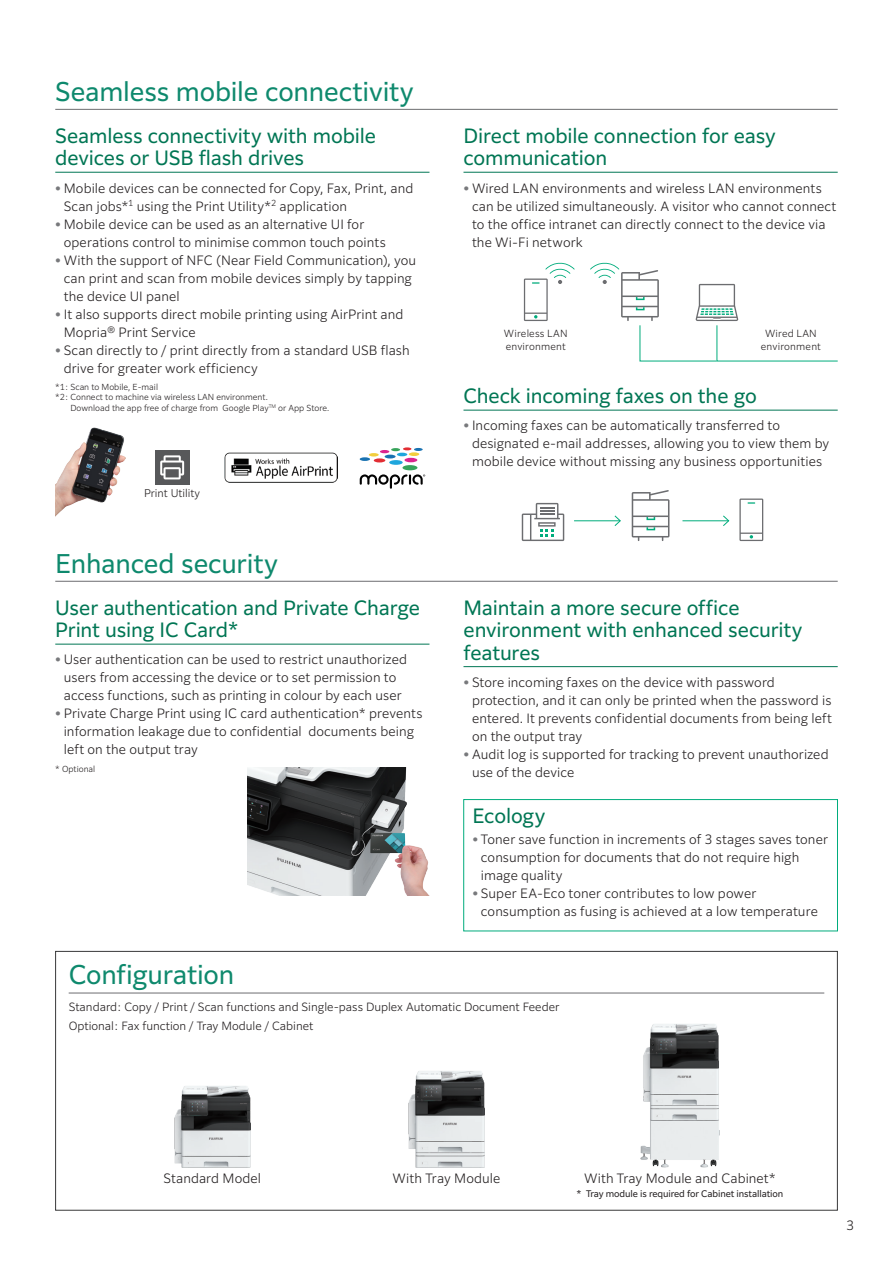
<style>
.page{position:relative;width:893px;height:1263px;background:#fff}
.page>*{position:absolute;margin:0;border:0;box-sizing:border-box;transform-origin:0 0}
.Page_Title_R_17-19{font:25.5px "Clarimo UDPE";letter-spacing:-.01em;color:#0e896d}
.body_Heading_R13-15{font:19.5px/22.5px "Clarimo UDPE";letter-spacing:-.005em;color:#007654}
.body_L_8_5-12{font:300 12.75px/18px "Clarimo UDPE";letter-spacing:.01em;color:#231f20}
.page_number{font:300 12.75px "Clarimo UDPE";color:#231f20}
.column_Lead{font:300 11.25px "Clarimo UDPE";color:#231f20}
.t1{font:300 10.65px "Clarimo UDPE";color:#231f20}
.note1_L_6_5-8_5{font:300 9.75px/12.8px "Clarimo UDPE";letter-spacing:.02em;color:#231f20}
.spec_title_7_5-9_5{font:9px "Clarimo UDPE";letter-spacing:-.01em;color:#231f20}
.note2{font:300 8.25px/10.5px "Clarimo UDPE";color:#231f20}
.s1{font-weight:600;color:#78797c}
</style>
<div class="page">
<hr style="left:55px;top:109px;width:783px;height:1px;background:#6c6d70">
<hr style="left:55px;top:172px;width:374px;height:1px;background:#007654">
<hr style="left:463px;top:172px;width:375px;height:1px;background:#007654">
<hr style="left:463px;top:410px;width:375px;height:1px;background:#007654">
<hr style="left:463px;top:666px;width:375px;height:1px;background:#007654">
<hr style="left:55px;top:644px;width:374px;height:1px;background:#007654">
<hr style="left:69px;top:993px;width:755px;height:1px;background:#6c6d70">
<div style="left:55px;top:951px;width:783px;height:259px;border:1px solid #383839"></div>
<div style="left:463px;top:799px;width:375px;height:132px;border:1px solid #00ac7c"></div>
<hr style="left:55px;top:581px;width:783px;height:1px;background:#6c6d70">
<img style="left:640px;top:1024px;width:80px;height:143px">
<img style="left:174px;top:1086px;width:77px;height:81px">
<img style="left:248px;top:767px;width:181px;height:129px">
<img style="left:55px;top:427px;width:70px;height:90px">
<hr style="left:574px;top:520px;width:46px;height:1px;background:#00ac7c">
<svg style="left:614px;top:515px;width:7px;height:11px"></svg>
<hr style="left:682px;top:520px;width:47px;height:1px;background:#00ac7c">
<svg style="left:722px;top:515px;width:8px;height:11px"></svg>
<svg style="left:522px;top:503px;width:42px;height:38px"></svg>
<svg style="left:524px;top:262px;width:51px;height:59px"></svg>
<svg style="left:590px;top:262px;width:248px;height:100px"></svg>
<svg style="left:739px;top:498px;width:24px;height:43px"></svg>
<svg style="left:632px;top:490px;width:37px;height:51px"></svg>
<div style="left:155px;top:450px;width:35px;height:35px;background:#57585a"></div>
<svg style="left:160px;top:455px;width:24px;height:24px"></svg>
<img style="left:224px;top:452px;width:113px;height:30px">
<svg style="left:360px;top:474px;width:65px;height:15px"></svg>
<div style="left:402px;top:465px;width:15px;height:5px;background:#37a35a;border-radius:50%"></div>
<svg style="left:404px;top:458px;width:13px;height:4px"></svg>
<div style="left:389px;top:460px;width:14px;height:5px;background:#1fa6dd;border-radius:50%"></div>
<svg style="left:374px;top:458px;width:11px;height:4px"></svg>
<svg style="left:360px;top:457px;width:10px;height:4px"></svg>
<svg style="left:369px;top:447px;width:54px;height:11px"></svg>
<img style="left:408px;top:1071px;width:77px;height:96px">
<p class="Page_Title_R_17-19" style="left:55px;top:71px;width:360px">Seamless mobile connectivity</p>
<p class="body_Heading_R13-15" style="left:55px;top:123px;width:322px">Seamless connectivity with mobile devices or USB flash drives</p>
<p class="body_L_8_5-12" style="left:64px;top:178px;width:351px;text-indent:-9px"><span class="s1">•</span> Mobile devices can be connected for Copy, Fax, Print, and<br>Scan jobs*<sup>1</sup> using the Print Utility*<sup>2</sup> application</p>
<p class="body_L_8_5-12" style="left:64px;top:214px;width:324px;text-indent:-9px"><span class="s1">•</span> Mobile device can be used as an alternative UI for operations control to minimise common touch points</p>
<p class="body_L_8_5-12" style="left:64px;top:250px;width:354px;text-indent:-9px"><span class="s1">•</span> With the support of NFC (Near Field Communication), you can print and scan from mobile devices simply by tapping the device UI panel</p>
<p class="body_L_8_5-12" style="left:64px;top:304px;width:341px;text-indent:-9px"><span class="s1">•</span> It also supports direct mobile printing using AirPrint and<br>Mopria® Print Service</p>
<p class="body_L_8_5-12" style="left:64px;top:340px;width:347px;text-indent:-9px"><span class="s1">•</span> Scan directly to / print directly from a standard USB flash drive for greater work efficiency</p>
<p class="note2" style="left:55px;top:381px;width:104px">*1: Scan to Mobile, E-mail</p>
<p class="note2" style="left:70px;top:391px;width:260px;text-indent:-15px">*2: Connect to machine via wireless LAN environment.<br>Download the app free of charge from Google Play<sup>TM</sup> or App Store.</p>
<p class="t1" style="left:144px;top:485px;width:58px">Print Utility</p>
<p class="Page_Title_R_17-19" style="left:55px;top:543px;width:224px">Enhanced security</p>
<p class="body_Heading_R13-15" style="left:55px;top:595px;width:366px">User authentication and Private Charge<br>Print using IC Card*</p>
<p class="body_L_8_5-12" style="left:55px;top:650px;width:353px;text-align:center"><span class="s1">•</span> User authentication can be used to restrict unauthorized users from accessing the device or to set permission to access functions, such as printing in colour by each user</p>
<p class="body_L_8_5-12" style="left:64px;top:704px;width:360px;text-indent:-9px"><span class="s1">•</span> Private Charge Print using IC card authentication* prevents information leakage due to confidential documents being left on the output tray</p>
<p class="note2" style="left:55px;top:763px;width:42px">* Optional</p>
<p class="body_Heading_R13-15" style="left:463px;top:123px;width:314px">Direct mobile connection for easy communication</p>
<p class="body_L_8_5-12" style="left:472px;top:178px;width:366px;text-indent:-9px"><span class="s1">•</span> Wired LAN environments and wireless LAN environments can be utilized simultaneously. A visitor who cannot connect to the office intranet can directly connect to the device via the Wi-Fi network</p>
<p class="note1_L_6_5-8_5" style="left:504px;top:327px;width:65px">Wireless LAN environment</p>
<p class="note1_L_6_5-8_5" style="left:761px;top:327px;width:62px;text-align:center">Wired LAN environment</p>
<p class="body_Heading_R13-15" style="left:463px;top:383px;width:295px">Check incoming faxes on the go</p>
<p class="body_L_8_5-12" style="left:472px;top:416px;width:359px;text-indent:-9px"><span class="s1">•</span> Incoming faxes can be automatically transferred to designated e-mail addresses, allowing you to view them by mobile device without missing any business opportunities</p>
<p class="body_Heading_R13-15" style="left:463px;top:595px;width:340px">Maintain a more secure office environment with enhanced security features</p>
<p class="body_L_8_5-12" style="left:472px;top:672px;width:361px;text-indent:-9px"><span class="s1">•</span> Store incoming faxes on the device with password protection, and it can only be printed when the password is entered. It prevents confidential documents from being left on the output tray</p>
<p class="body_L_8_5-12" style="left:472px;top:744px;width:358px;text-indent:-9px"><span class="s1">•</span> Audit log is supported for tracking to prevent unauthorized use of the device</p>
<p class="body_Heading_R13-15" style="left:472px;top:803px;width:74px">Ecology</p>
<p class="body_L_8_5-12" style="left:481px;top:829px;width:349px;text-indent:-9px"><span class="s1">•</span> Toner save function in increments of 3 stages saves toner consumption for documents that do not require high image quality</p>
<p class="body_L_8_5-12" style="left:481px;top:883px;width:338px;text-indent:-9px"><span class="s1">•</span> Super EA-Eco toner contributes to low power consumption as fusing is achieved at a low temperature</p>
<p class="Page_Title_R_17-19" style="left:69px;top:954px;width:167px">Configuration</p>
<p class="column_Lead" style="left:69px;top:997px;width:492px">Standard: Copy / Print / Scan functions and Single-pass Duplex Automatic Document Feeder</p>
<p class="column_Lead" style="left:69px;top:1017px;width:246px">Optional: Fax function / Tray Module / Cabinet</p>
<p class="body_L_8_5-12" style="left:164px;top:1168px;width:99px">Standard Model</p>
<p class="body_L_8_5-12" style="left:584px;top:1168px;width:193px">With Tray Module and Cabinet*</p>
<p class="spec_title_7_5-9_5" style="left:577px;top:1186px;width:208px">* Tray module is required for Cabinet installation</p>
<p class="body_L_8_5-12" style="left:393px;top:1168px;width:109px">With Tray Module</p>
<p class="page_number" style="left:846px;top:1215px;width:10px">3</p>
</div>
